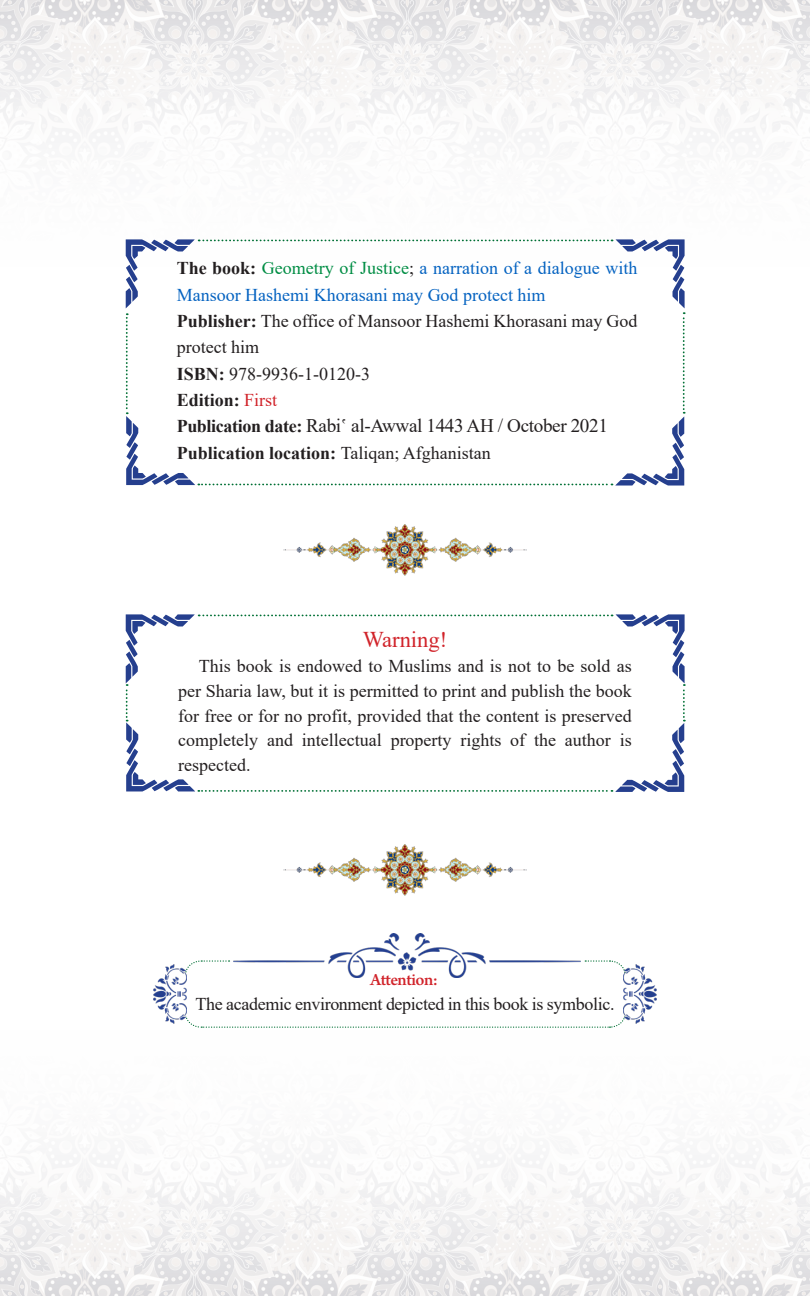
<style>
.page{position:relative;width:810px;height:1296px;background:#fff}
.page>*{position:absolute;margin:0;border:0;box-sizing:border-box;transform-origin:0 0}
.t1{font:500 23.85px "Adobe Naskh";letter-spacing:-.025em;color:#d1232a}
.t2{font:22.5px "Times New Roman";color:#d1232a}
.t3{font:19.12px "Times New Roman";letter-spacing:-.02em;color:#231f20}
.t4{font:18px/24.8px "Times New Roman";color:#231f20;text-align:justify}
.t5{font:18px/26.3px "Times New Roman";color:#0563c1}
.t6{font:700 18px "Times New Roman";color:#231f20}
.t7{font:18px "Times New Roman";letter-spacing:-.02em;color:#231f20}
.s1{font-weight:700;color:#231f20}
.s2{color:#008d44}
.s3{color:#231f20}
.s4{font-weight:700}
.s5{font-weight:400;color:#d1232a}
.s6{font-weight:700;font-size:18px}
.s7{font-weight:400}
</style>
<div class="page">
<img style="left:0;top:0;width:810px;height:379px">
<img style="left:0;top:964px;width:810px;height:332px">
<img style="left:284px;top:524px;width:242px;height:51px">
<img style="left:284px;top:845px;width:242px;height:51px">
<svg style="left:184px;top:960px;width:442px;height:68px"></svg>
<img style="left:234px;top:933px;width:347px;height:44px">
<img style="left:623px;top:965px;width:34px;height:58px">
<img style="left:153px;top:965px;width:34px;height:58px">
<svg style="left:126px;top:239px;width:559px;height:247px"></svg>
<svg style="left:126px;top:614px;width:559px;height:178px"></svg>
<p class="t5" style="left:177px;top:254px;width:462px"><span class="s1">The book:</span> <span class="s2">Geometry of Justice</span><span class="s3">;</span> a narration of a dialogue with<br>Mansoor Hashemi Khorasani may God protect him</p>
<p class="t4" style="left:177px;top:307px;width:462px;line-height:26.3px"><span class="s4">Publisher:</span> The office of Mansoor Hashemi Khorasani may God protect him</p>
<p class="t4" style="left:177px;top:361px;width:195px"><span class="s4">ISBN:</span> 978-9936-1-0120-3</p>
<p class="t6" style="left:177px;top:387px;width:102px">Edition: <span class="s5">First</span></p>
<p class="t3" style="left:177px;top:412px;width:433px"><span class="s6">Publication date:</span> Rabiʽ al-Awwal 1443 AH / October 2021</p>
<p class="t6" style="left:177px;top:440px;width:316px">Publication location: <span class="s7">Taliqan; Afghanistan</span></p>
<p class="t2" style="left:363px;top:624px;width:86px">Warning!</p>
<p class="t4" style="left:178px;top:653px;width:455px;text-indent:20px">This book is endowed to Muslims and is not to be sold as per Sharia law, but it is permitted to print and publish the book for free or for no profit, provided that the content is preserved completely and intellectual property rights of the author is respected.</p>
<p class="t1" style="left:370px;top:963px;width:71px">Attention:</p>
<p class="t7" style="left:196px;top:991px;width:420px">The academic environment depicted in this book is symbolic.</p>
</div>
